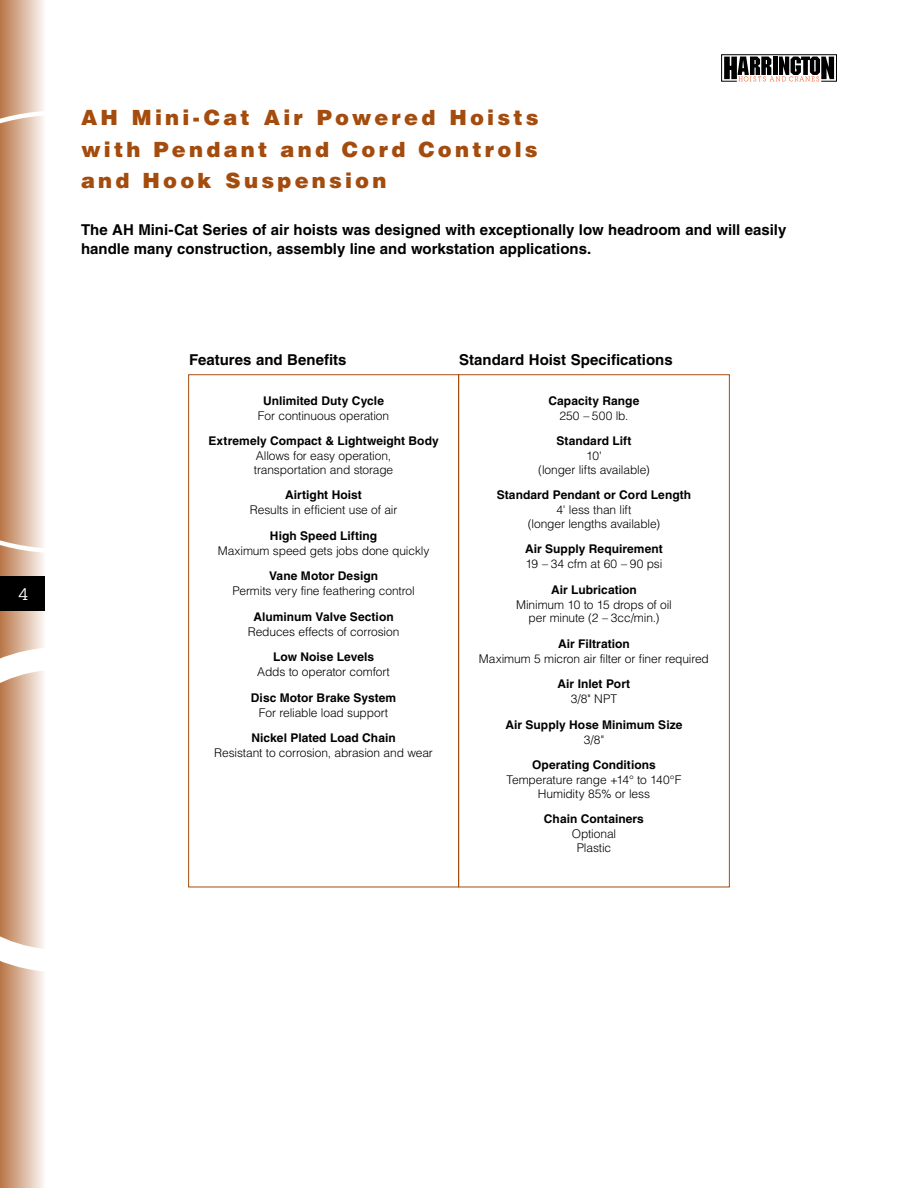
<style>
.page{position:relative;width:918px;height:1188px;background:#fff}
.page>*{position:absolute;margin:0;border:0;box-sizing:border-box;transform-origin:0 0}
.t1{font:900 21px/31.5px "Helvetica";letter-spacing:.15em;color:#a44c0e;text-align:justify}
.t2{font:16.5px "Lubalin Graph";color:#fff}
.t3{font:700 15px/19.5px "Helvetica";color:#000}
.t4{font:300 12px/13.5px "Helvetica";letter-spacing:-.01em;color:#000;text-align:center}
.t5{font:700 12px "Helvetica";letter-spacing:.005em;color:#000}
</style>
<div class="page">
<div style="left:0;top:0;width:45px;height:1188px;background:linear-gradient(to right,#b97646,#fbf7f6)"></div>
<svg style="left:0;top:111px;width:45px;height:442px;background:#dbb8a0"></svg>
<svg style="left:0;top:647px;width:45px;height:325px"></svg>
<div style="left:0;top:576px;width:45px;height:34px;background:#000"></div>
<div style="left:869px;top:113px;width:27px;height:27px;border:1px solid #fff;border-radius:50%"></div>
<div style="left:869px;top:1048px;width:27px;height:28px;border:1px solid #fff;border-radius:50%"></div>
<div style="left:869px;top:580px;width:27px;height:28px;border:1px solid #fff;border-radius:50%"></div>
<svg style="left:721px;top:55px;width:116px;height:26px"></svg>
<svg style="left:188px;top:374px;width:270px;height:514px"></svg>
<svg style="left:458px;top:374px;width:272px;height:514px"></svg>
<h2 class="t2" style="left:18px;top:584px;width:11px">4</h2>
<h1 class="t1" style="left:81px;top:101px;width:459px">AH Mini-Cat Air Powered Hoists with Pendant and Cord Controls and Hook Suspension</h1>
<p class="t3" style="left:81px;top:219px;width:707px">The AH Mini-Cat Series of air hoists was designed with exceptionally low headroom and will easily handle many construction, assembly line and workstation applications.</p>
<p class="t3" style="left:189px;top:350px;width:159px">Features and Benefits</p>
<p class="t3" style="left:459px;top:350px;width:215px">Standard Hoist Specifications</p>
<p class="t5" style="left:263px;top:393px;width:122px">Unlimited Duty Cycle</p>
<p class="t4" style="left:258px;top:408px;width:133px">For continuous operation</p>
<p class="t5" style="left:208px;top:434px;width:232px">Extremely Compact &amp; Lightweight Body</p>
<p class="t4" style="left:254px;top:449px;width:141px;text-align:left">Allows for easy operation, transportation and storage</p>
<p class="t5" style="left:285px;top:488px;width:78px">Airtight Hoist</p>
<p class="t4" style="left:250px;top:503px;width:149px">Results in efficient use of air</p>
<p class="t5" style="left:270px;top:528px;width:109px">High Speed Lifting</p>
<p class="t4" style="left:218px;top:543px;width:213px">Maximum speed gets jobs done quickly</p>
<p class="t5" style="left:269px;top:569px;width:111px">Vane Motor Design</p>
<p class="t4" style="left:232px;top:584px;width:184px">Permits very fine feathering control</p>
<p class="t5" style="left:254px;top:609px;width:142px">Aluminum Valve Section</p>
<p class="t4" style="left:248px;top:624px;width:153px">Reduces effects of corrosion</p>
<p class="t5" style="left:273px;top:650px;width:103px">Low Noise Levels</p>
<p class="t4" style="left:257px;top:665px;width:134px">Adds to operator comfort</p>
<p class="t5" style="left:251px;top:690px;width:147px">Disc Motor Brake System</p>
<p class="t4" style="left:259px;top:705px;width:131px">For reliable load support</p>
<p class="t5" style="left:252px;top:731px;width:146px">Nickel Plated Load Chain</p>
<p class="t4" style="left:214px;top:746px;width:220px">Resistant to corrosion, abrasion and wear</p>
<p class="t5" style="left:549px;top:393px;width:92px">Capacity Range</p>
<p class="t4" style="left:559px;top:408px;width:71px">250 – 500 lb.</p>
<p class="t5" style="left:557px;top:434px;width:76px">Standard Lift</p>
<p class="t4" style="left:538px;top:449px;width:113px">10'<br>(longer lifts available)</p>
<p class="t5" style="left:497px;top:488px;width:196px">Standard Pendant or Cord Length</p>
<p class="t4" style="left:528px;top:503px;width:134px">4' less than lift<br>(longer lengths available)</p>
<p class="t5" style="left:525px;top:542px;width:139px">Air Supply Requirement</p>
<p class="t4" style="left:526px;top:557px;width:138px">19 – 34 cfm at 60 – 90 psi</p>
<p class="t5" style="left:551px;top:582px;width:87px">Air Lubrication</p>
<p class="t4" style="left:516px;top:597px;width:157px">Minimum 10 to 15 drops of oil per minute (2 – 3cc/min.)</p>
<p class="t5" style="left:558px;top:636px;width:73px">Air Filtration</p>
<p class="t4" style="left:479px;top:651px;width:231px">Maximum 5 micron air filter or finer required</p>
<p class="t5" style="left:558px;top:677px;width:74px">Air Inlet Port</p>
<p class="t4" style="left:571px;top:692px;width:40px">3/8" NPT</p>
<p class="t5" style="left:505px;top:717px;width:179px">Air Supply Hose Minimum Size</p>
<p class="t4" style="left:584px;top:732px;width:22px">3/8"</p>
<p class="t5" style="left:532px;top:758px;width:125px">Operating Conditions</p>
<p class="t4" style="left:506px;top:773px;width:177px">Temperature range +14° to 140°F<br>H umidity 85% or less</p>
<p class="t5" style="left:544px;top:812px;width:102px">Chain Containers</p>
<p class="t4" style="left:572px;top:827px;width:46px">Optional<br>Plastic</p>
</div>
